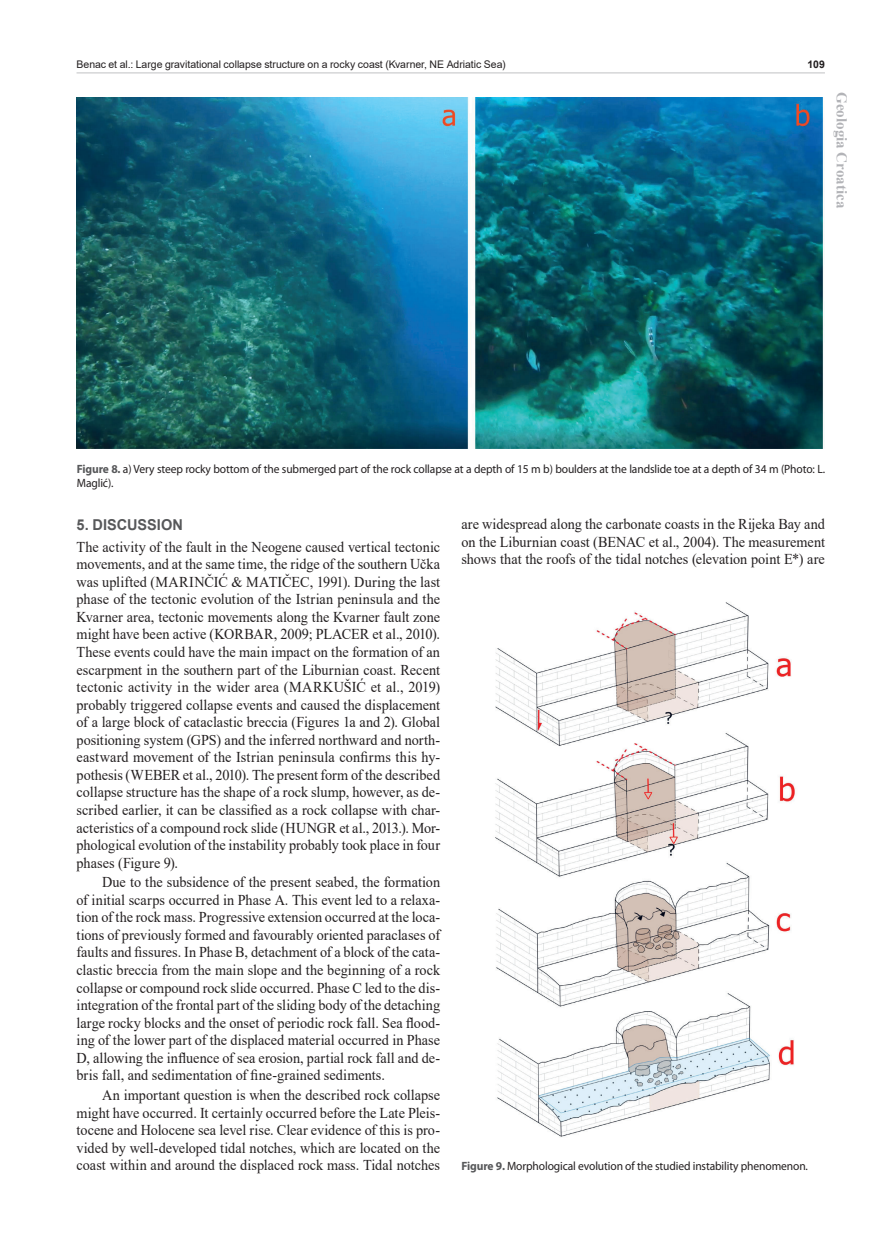
<style>
.page{position:relative;width:893px;height:1234px;background:#fff}
.page>*{position:absolute;margin:0;border:0;box-sizing:border-box;transform-origin:0 0}
.t1{font:15px/17.5px "Times New Roman";color:#231f20;text-align:justify;scale:.95 1}
.t2{font:700 15px "Times New Roman";color:#b2b3b7}
.t3{font:700 15px "Arial";color:#57585a}
.t4{font:12px/14.1px "Myriad Pro";letter-spacing:-.01em;color:#231f20;scale:.96 1}
.t5{font:10.5px "Arial";letter-spacing:-.005em;color:#231f20}
.t6{font:700 10.5px "Arial";color:#231f20}
.s1{font-weight:700;color:#57585a}
</style>
<div class="page">
<hr style="left:77px;top:72px;width:748px;height:1px;background:#c7c8ca">
<img style="left:77px;top:98px;width:747px;height:351px">
<img style="left:495px;top:602px;width:301px;height:535px">
<p class="t5" style="left:77px;top:57px;width:430px">Benac et al.: Large gravitational collapse structure on a rocky coast (Kvarner, NE Adriatic Sea)</p>
<p class="t6" style="left:807px;top:57px;width:19px">109</p>
<p class="t2" style="left:853px;top:92px;width:118px;rotate:90deg">Geologia Croatica</p>
<p class="t4" style="left:77px;top:461px;width:781px"><span class="s1">Figure 8.</span> a) Very steep rocky bottom of the submerged part of the rock collapse at a depth of 15 m b) boulders at the landslide toe at a depth of 34 m (Photo: L.<br>Maglić).</p>
<p class="t3" style="left:77px;top:514px;width:108px">5. DISCUSSION</p>
<p class="t1" style="left:77px;top:537px;width:384px">The activity of the fault in the Neogene caused vertical tectonic movements, and at the same time, the ridge of the southern Učka was uplifted (MARINČIĆ &amp; MATIČEC, 1991). During the last phase of the tectonic evolution of the Istrian peninsula and the Kvarner area, tectonic movements along the Kvarner fault zone might have been active (KORBAR, 2009; PLACER et al., 2010).<br>These events could have the main impact on the formation of an escarpment in the southern part of the Liburnian coast. Recent tectonic activity in the wider area (MARKUŠIĆ et al., 2019) probably triggered collapse events and caused the displacement of a large block of cataclastic breccia (Figures 1a and 2). Global positioning system (GPS) and the inferred northward and north&shy;eastward movement of the Istrian peninsula confirms this hy&shy;pothesis (WEBER et al., 2010). The present form of the described collapse structure has the shape of a rock slump, however, as de&shy;scribed earlier, it can be classified as a rock collapse with char&shy;acteristics of a compound rock slide (HUNGR et al., 2013.). Mor&shy;phological evolution of the instability probably took place in four phases (Figure 9).</p>
<p class="t1" style="left:77px;top:872px;width:384px;text-indent:26px">Due to the subsidence of the present seabed, the formation of initial scarps occurred in Phase A. This event led to a relaxa&shy;tion of the rock mass. Progressive extension occurred at the loca&shy;tions of previously formed and favourably oriented paraclases of faults and fissures. In Phase B, detachment of a block of the cata&shy;clastic breccia from the main slope and the beginning of a rock collapse or compound rock slide occurred. Phase C led to the dis&shy;integration of the frontal part of the sliding body of the detaching large rocky blocks and the onset of periodic rock fall. Sea flood&shy;ing of the lower part of the displaced material occurred in Phase D, allowing the influence of sea erosion, partial rock fall and de&shy;bris fall, and sedimentation of fine-grained sediments.</p>
<p class="t1" style="left:77px;top:1085px;width:384px;text-indent:26px">An important question is when the described rock collapse might have occurred. It certainly occurred before the Late Pleis&shy;tocene and Holocene sea level rise. Clear evidence of this is pro&shy;vided by well-developed tidal notches, which are located on the coast within and around the displaced rock mass. Tidal notches</p>
<p class="t1" style="left:461px;top:515px;width:384px">are widespread along the carbonate coasts in the Rijeka Bay and on the Liburnian coast (BENAC et al., 2004). The measurement shows that the roofs of the tidal notches (elevation point E*) are</p>
<p class="t4" style="left:461px;top:1158px;width:363px"><span class="s1">Figure 9.</span> Morphological evolution of the studied instability phenomenon.</p>
</div>
